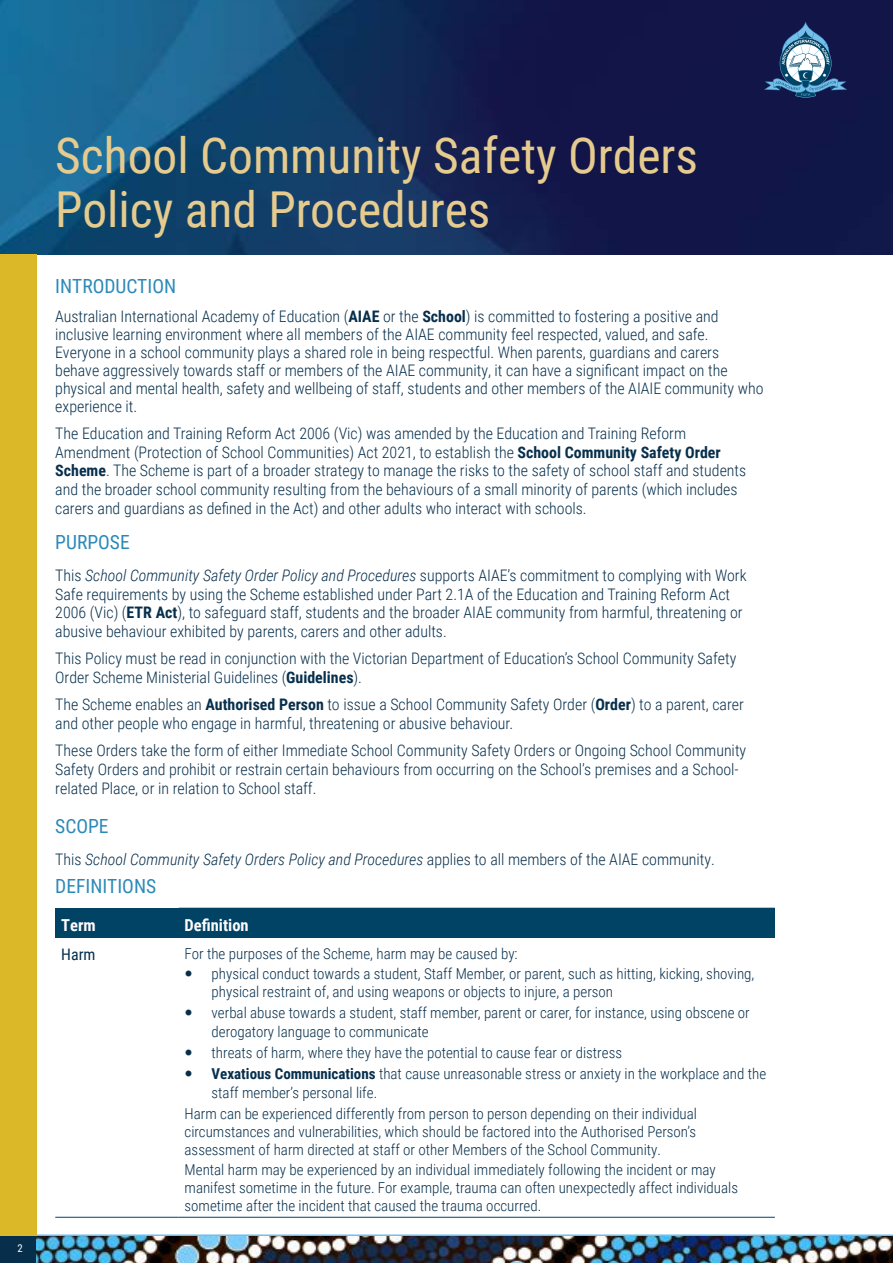
<style>
.page{position:relative;width:893px;height:1263px;background:#fff}
.page>*{position:absolute;margin:0;border:0;box-sizing:border-box;transform-origin:0 0}
.t1{font:49.5px/54px "Roboto Condensed";color:#e6cb8e}
.t2{font:19.5px "Roboto Condensed";color:#2c89b9}
.t3{font:700 16.5px "Roboto Condensed";color:#fffbfd}
.t4{font:300 15.9px/18.8px "Roboto Condensed";color:#072f4c}
.t5{font:italic 300 15.9px "Roboto Condensed";color:#072f4c}
.t6{font:15.9px "Roboto Condensed";color:#072f4c}
.t7{font:300 15px/18px "Roboto Condensed";color:#072f4c}
.t8{font:10.8px "Roboto Condensed";color:#fff}
.s1{font-weight:700}
.s2{font-style:italic}
.s3{font-style:normal}
</style>
<div class="page">
<img style="left:0;top:0;width:893px;height:254px">
<svg style="left:764px;top:22px;width:83px;height:76px;background:#425b82"></svg>
<img style="left:36px;top:1234px;width:857px;height:29px">
<div style="left:0;top:1236px;width:36px;height:27px;background:#072f4c"></div>
<div style="left:0;top:255px;width:36px;height:981px;background:#dbb827"></div>
<div style="left:55px;top:908px;width:124px;height:29px;background:#004365"></div>
<div style="left:179px;top:908px;width:596px;height:29px;background:#004365"></div>
<hr style="left:55px;top:1217px;width:124px;height:1px;background:#004365">
<hr style="left:179px;top:1217px;width:596px;height:1px;background:#004365">
<p class="t8" style="left:18px;top:1240px;width:7px">2</p>
<h1 class="t1" style="left:55px;top:126px;width:644px">School Community Safety Orders<br>Policy and Procedures</h1>
<p class="t2" style="left:55px;top:272px;width:122px">INTRODUCTION</p>
<p class="t4" style="left:55px;top:306px;width:710px;line-height:18px">Australian International Academy of Education (<span class="s1">AIAE</span> or the <span class="s1">School</span>) is committed to fostering a positive and inclusive learning environment where all members of the AIAE community feel respected, valued, and safe.<br>Everyone in a school community plays a shared role in being respectful. When parents, guardians and carers behave aggressively towards staff or members of the AIAE community, it can have a significant impact on the physical and mental health, safety and wellbeing of staff, students and other members of the AIAIE community who experience it.</p>
<p class="t4" style="left:55px;top:423px;width:692px">The Education and Training Reform Act 2006 (Vic) was amended by the Education and Training Reform Amendment (Protection of School Communities) Act 2021, to establish the <span class="s1">School Community Safety Order Scheme</span>. The Scheme is part of a broader strategy to manage the risks to the safety of school staff and students and the broader school community resulting from the behaviours of a small minority of parents (which includes carers and guardians as defined in the Act) and other adults who interact with schools.</p>
<p class="t2" style="left:55px;top:529px;width:76px">PURPOSE</p>
<p class="t4" style="left:55px;top:565px;width:693px">This <span class="s2">School Community Safety Order Policy and Procedures</span> supports AIAE’s commitment to complying with Work Safe requirements by using the Scheme established under Part 2.1A of the Education and Training Reform Act 2006 (Vic) (<span class="s1">ETR Act</span>), to safeguard staff, students and the broader AIAE community from harmful, threatening or abusive behaviour exhibited by parents, carers and other adults.</p>
<p class="t4" style="left:55px;top:649px;width:683px">This Policy must be read in conjunction with the Victorian Department of Education’s School Community Safety<br>Order Scheme Ministerial Guidelines (<span class="s1">Guidelines</span>).</p>
<p class="t4" style="left:55px;top:695px;width:690px">The Scheme enables an <span class="s1">Authorised Person</span> to issue a School Community Safety Order (<span class="s1">Order</span>) to a parent, carer and other people who engage in harmful, threatening or abusive behaviour.</p>
<p class="t4" style="left:55px;top:741px;width:692px">These Orders take the form of either Immediate School Community Safety Orders or Ongoing School Community<br>Safety Orders and prohibit or restrain certain behaviours from occurring on the School’s premises and a School&shy;related Place, or in relation to School staff.</p>
<p class="t2" style="left:55px;top:813px;width:55px">SCOPE</p>
<p class="t5" style="left:55px;top:848px;width:661px"><span class="s3">This</span> School Community Safety Orders Policy and Procedures <span class="s3">applies to all members of the AIAE community.</span></p>
<p class="t2" style="left:55px;top:872px;width:102px">DEFINITIONS</p>
<p class="t3" style="left:61px;top:914px;width:36px">Term</p>
<p class="t3" style="left:185px;top:914px;width:66px">Definition</p>
<p class="t6" style="left:61px;top:943px;width:36px">Harm</p>
<p class="t7" style="left:212px;top:944px;width:544px;line-height:19px;text-indent:-27px">For the purposes of the Scheme, harm may be caused by:<br>physical conduct towards a student, Staff Member, or parent, such as hitting, kicking, shoving, physical restraint of, and using weapons or objects to injure, a person</p>
<p class="t7" style="left:212px;top:1003px;width:540px;line-height:18.8px">verbal abuse towards a student, staff member, parent or carer, for instance, using obscene or derogatory language to communicate</p>
<p class="t7" style="left:212px;top:1041px;width:556px;line-height:20.9px">threats of harm, where they have the potential to cause fear or distress<br><span class="s1">Vexatious Communications</span> that cause unreasonable stress or anxiety in the workplace and the</p>
<p class="t7" style="left:185px;top:1081px;width:514px;line-height:21.6px;text-indent:27px">staff member’s personal life.<br>Harm can be experienced differently from person to person depending on their individual</p>
<p class="t7" style="left:185px;top:1122px;width:513px">circumstances and vulnerabilities, which should be factored into the Authorised Person’s assessment of harm directed at staff or other Members of the School Community.</p>
<p class="t7" style="left:185px;top:1160px;width:555px">Mental harm may be experienced by an individual immediately following the incident or may manifest sometime in the future. For example, trauma can often unexpectedly affect individuals sometime after the incident that caused the trauma occurred.</p>
</div>
